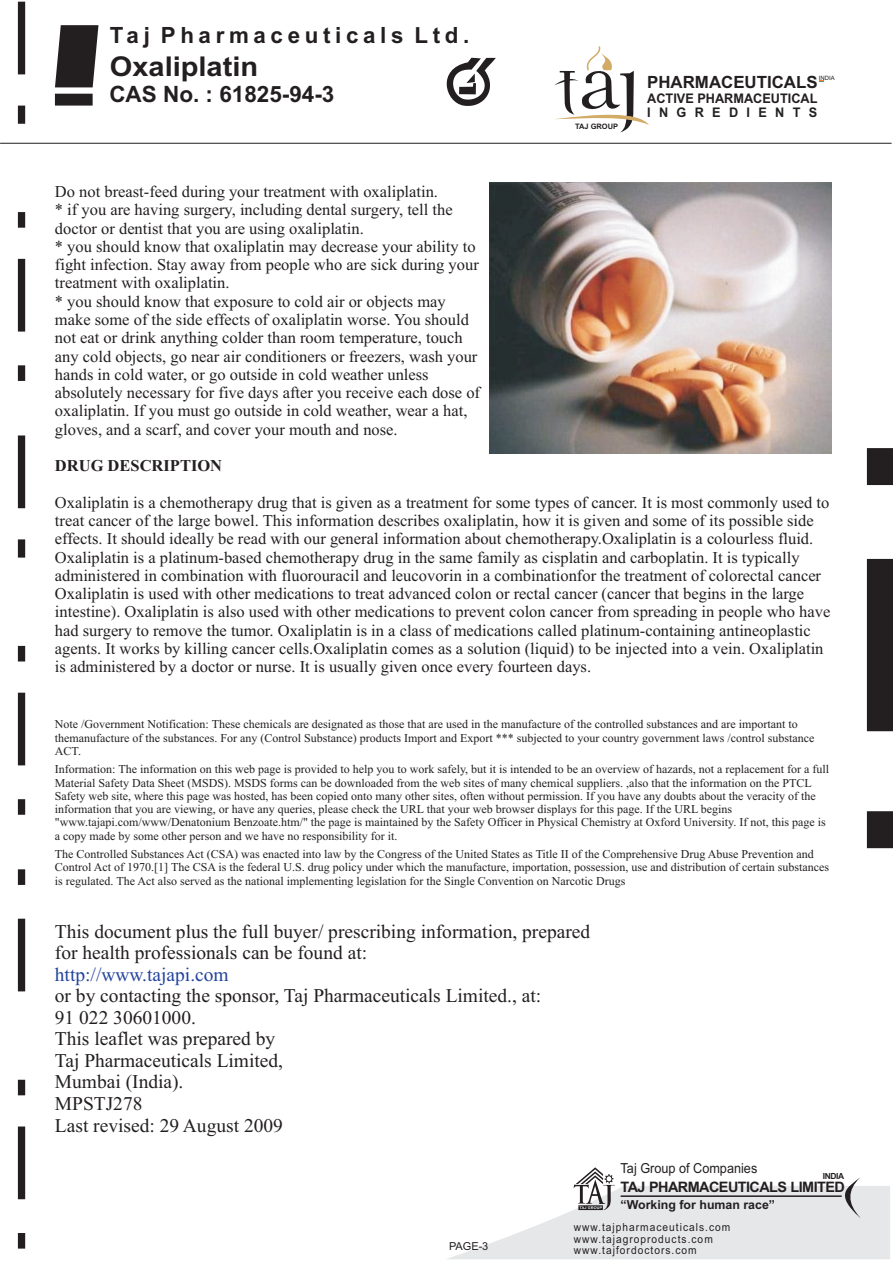
<style>
.page{position:relative;width:893px;height:1263px;background:#fff}
.page>*{position:absolute;margin:0;border:0;box-sizing:border-box;transform-origin:0 0}
.t1{font:700 27.3px "Arial";color:#231f20;scale:1.06 1}
.t2{font:700 22.5px "Arial";color:#231f20}
.t3{font:700 22.35px "Arial Narrow";letter-spacing:.17em;color:#231f20;scale:1.22 1}
.t4{font:19.5px/21.6px "Times New Roman";color:#231f20}
.t5{font:19.5px "Times New Roman";color:#22439b}
.t6{font:700 16.8px "Arial";color:#231f20}
.t7{font:16.5px/18.3px "Times New Roman";color:#231f20}
.t8{font:700 16.5px "Times New Roman";color:#231f20}
.t9{font:700 14.4px "Arial";letter-spacing:-.04em;color:#231f20}
.t10{font:13.8px "Arial";color:#231f20;scale:.92 1}
.t11{font:700 13.2px/14.9px "Arial";color:#231f20;scale:.96 1}
.t12{font:700 12.45px "Arial";color:#231f20}
.t13{font:12px/13.4px "Times New Roman";color:#231f20}
.t14{font:11.1px/23.7px "Arial";letter-spacing:.1em;color:#231f20;scale:.92 1}
.t15{font:10.95px "Arial";color:#231f20}
.t16{font:700 8.4px "Arial";letter-spacing:-.04em;color:#231f20}
.t17{font:700 7.5px "Arial";color:#231f20}
.t18{font:5.85px "Arial";color:#231f20}
</style>
<div class="page">
<svg style="left:55px;top:25px;width:43px;height:62px;background:#3e3b3c"></svg>
<div style="left:55px;top:94px;width:38px;height:12px;background:#231f20"></div>
<svg style="left:446px;top:58px;width:50px;height:48px"></svg>
<svg style="left:448px;top:1167px;width:442px;height:92px"></svg>
<svg style="left:554px;top:46px;width:95px;height:86px"></svg>
<hr style="left:0;top:143px;width:892px;height:1px;background:#231f20">
<svg style="left:18px;top:2px;width:7px;height:1246px"></svg>
<svg style="left:867px;top:448px;width:26px;height:400px"></svg>
<img style="left:489px;top:182px;width:342px;height:272px">
<h3 class="t3" style="left:110px;top:27px;width:296px">Taj Pharmaceuticals Ltd.</h3>
<h1 class="t1" style="left:110px;top:56px;width:141px">Oxaliplatin</h1>
<h2 class="t2" style="left:109px;top:86px;width:227px">CAS No. : 61825-94-3</h2>
<p class="t17" style="left:575px;top:123px;width:45px">TAJ GROUP</p>
<p class="t18" style="left:819px;top:76px;width:17px">INDIA</p>
<p class="t6" style="left:647px;top:76px;width:172px">PHARMACEUTICALS</p>
<p class="t11" style="left:647px;top:92px;width:179px">ACTIVE PHARMACEUTICAL<br>INGREDIENTS</p>
<p class="t7" style="left:55px;top:184px;width:427px">Do not breast-feed during your treatment with oxaliplatin.<br>* if you are having surgery, including dental surgery, tell the doctor or dentist that you are using oxaliplatin.<br>* you should know that oxaliplatin may decrease your ability to fight infection. Stay away from people who are sick during your treatment with oxaliplatin.<br>* you should know that exposure to cold air or objects may make some of the side effects of oxaliplatin worse. You should not eat or drink anything colder than room temperature, touch any cold objects, go near air conditioners or freezers, wash your hands in cold water, or go outside in cold weather unless absolutely necessary for five days after you receive each dose of oxaliplatin. If you must go outside in cold weather, wear a hat, gloves, and a scarf, and cover your mouth and nose.</p>
<p class="t8" style="left:55px;top:460px;width:169px">DRUG DESCRIPTION</p>
<p class="t7" style="left:55px;top:495px;width:777px">Oxaliplatin is a chemotherapy drug that is given as a treatment for some types of cancer. It is most commonly used to treat cancer of the large bowel. This information describes oxaliplatin, how it is given and some of its possible side effects. It should ideally be read with our general information about chemotherapy.Oxaliplatin is a colourless fluid.<br>Oxaliplatin is a platinum-based chemotherapy drug in the same family as cisplatin and carboplatin. It is typically administered in combination with fluorouracil and leucovorin in a combinationfor the treatment of colorectal cancer Oxaliplatin is used with other medications to treat advanced colon or rectal cancer (cancer that begins in the large intestine). Oxaliplatin is also used with other medications to prevent colon cancer from spreading in people who have had surgery to remove the tumor. Oxaliplatin is in a class of medications called platinum-containing antineoplastic agents. It works by killing cancer cells.Oxaliplatin comes as a solution (liquid) to be injected into a vein. Oxaliplatin is administered by a doctor or nurse. It is usually given once every fourteen days.</p>
<p class="t13" style="left:55px;top:719px;width:761px">Note /Government Notification: These chemicals are designated as those that are used in the manufacture of the controlled substances and are important to themanufacture of the substances. For any (Control Substance) products Import and Export *** subjected to your country government laws /control substance<br>ACT.</p>
<p class="t13" style="left:55px;top:764px;width:776px">Information: The information on this web page is provided to help you to work safely, but it is intended to be an overview of hazards, not a replacement for a full Material Safety Data Sheet (MSDS). MSDS forms can be downloaded from the web sites of many chemical suppliers. ,also that the information on the PTCL Safety web site, where this page was hosted, has been copied onto many other sites, often without permission. If you have any doubts about the veracity of the information that you are viewing, or have any queries, please check the URL that your web browser displays for this page. If the URL begins "www.tajapi.com/www/Denatonium Benzoate.htm/" the page is maintained by the Safety Officer in Physical Chemistry at Oxford University. If not, this page is a copy made by some other person and we have no responsibility for it.</p>
<p class="t13" style="left:55px;top:848px;width:776px">The Controlled Substances Act (CSA) was enacted into law by the Congress of the United States as Title II of the Comprehensive Drug Abuse Prevention and<br>Control Act of 1970.[1] The CSA is the federal U.S. drug policy under which the manufacture, importation, possession, use and distribution of certain substances is regulated. The Act also served as the national implementing legislation for the Single Convention on Narcotic Drugs</p>
<p class="t4" style="left:55px;top:922px;width:537px">This document plus the full buyer/ prescribing information, prepared for health professionals can be found at:</p>
<p class="t4" style="left:55px;top:987px;width:488px">or by contacting the sponsor, Taj Pharmaceuticals Limited., at:<br>91 022 30601000.<br>This leaflet was prepared by<br>Taj Pharmaceuticals Limited,<br>Mumbai (India).</p>
<p class="t4" style="left:55px;top:1116px;width:229px">Last revised: 29 August 2009</p>
<p class="t5" style="left:55px;top:967px;width:175px">http://www.tajapi.com</p>
<p class="t4" style="left:55px;top:1094px;width:89px">MPSTJ278</p>
<p class="t10" style="left:621px;top:1163px;width:150px">Taj Group of Companies</p>
<p class="t9" style="left:621px;top:1181px;width:226px">TAJ PHARMACEUTICALS LIMITED</p>
<p class="t12" style="left:621px;top:1200px;width:156px">“Working for human race”</p>
<p class="t16" style="left:823px;top:1172px;width:23px">INDIA</p>
<p class="t15" style="left:449px;top:1242px;width:41px">PAGE-3</p>
<p class="t14" style="left:574px;top:1216px;width:172px">www.tajpharmaceuticals.com www.tajfordoctors.com</p>
<p class="t14" style="left:574px;top:1228px;width:152px">www.tajagroproducts.com</p>
</div>
